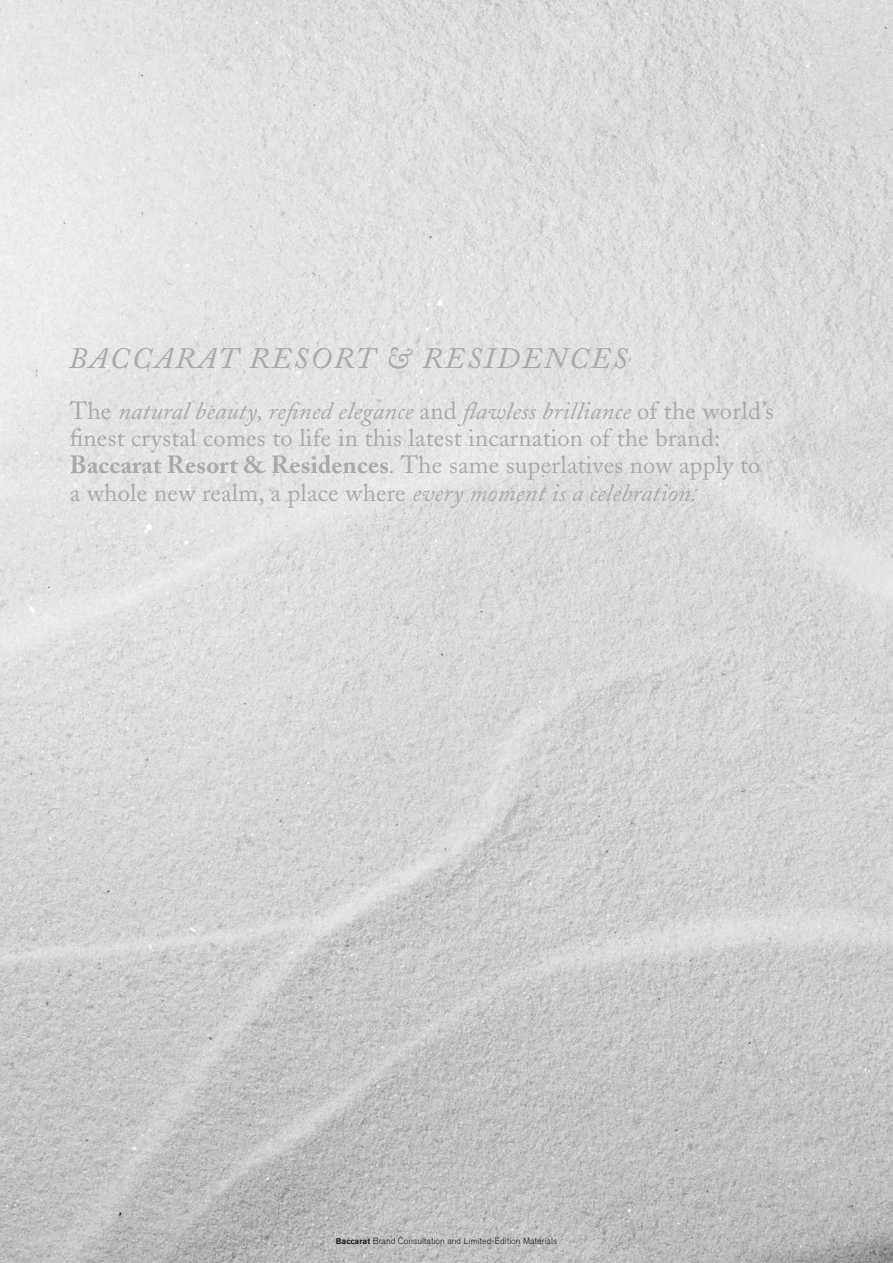
<style>
.page{position:relative;width:893px;height:1263px;background:#fff}
.page>*{position:absolute;margin:0;border:0;box-sizing:border-box;transform-origin:0 0}
.t1{font:italic 29.55px "Adobe Caslon";letter-spacing:.075em;color:#a8a9ad}
.t2{font:24.6px/27px "Adobe Caslon";letter-spacing:.01em;color:#a8a9ad}
.credit_black_c{font:9px "Akzidenz Grotesk BE Light Os F";color:#231f20}
.s1{font-style:italic}
.s2{font-weight:700}
.s3{font-family:"Akzidenz Grotesk BE";font-weight:700;font-size:8.25px}
</style>
<div class="page">
<img style="left:0;top:0;width:893px;height:1263px">
<p class="t1" style="left:69px;top:342px;width:560px">BACCARAT RESORT &amp; RESIDENCES</p>
<p class="t2" style="left:70px;top:398px;width:706px">The <span class="s1">natural beauty, refined elegance</span> and <span class="s1">flawless brilliance</span> of the world’s finest crystal comes to life in this latest incarnation of the brand:<br><span class="s2">Baccarat Resort &amp; Residences</span><span class="s1">.</span> The same superlatives now apply to a whole new realm, a place where <span class="s1">every moment is a celebration.</span></p>
<p class="credit_black_c" style="left:336px;top:1236px;width:223px"><span class="s3">Baccarat</span> Brand Consultation and Limited-Edition Materials</p>
</div>
